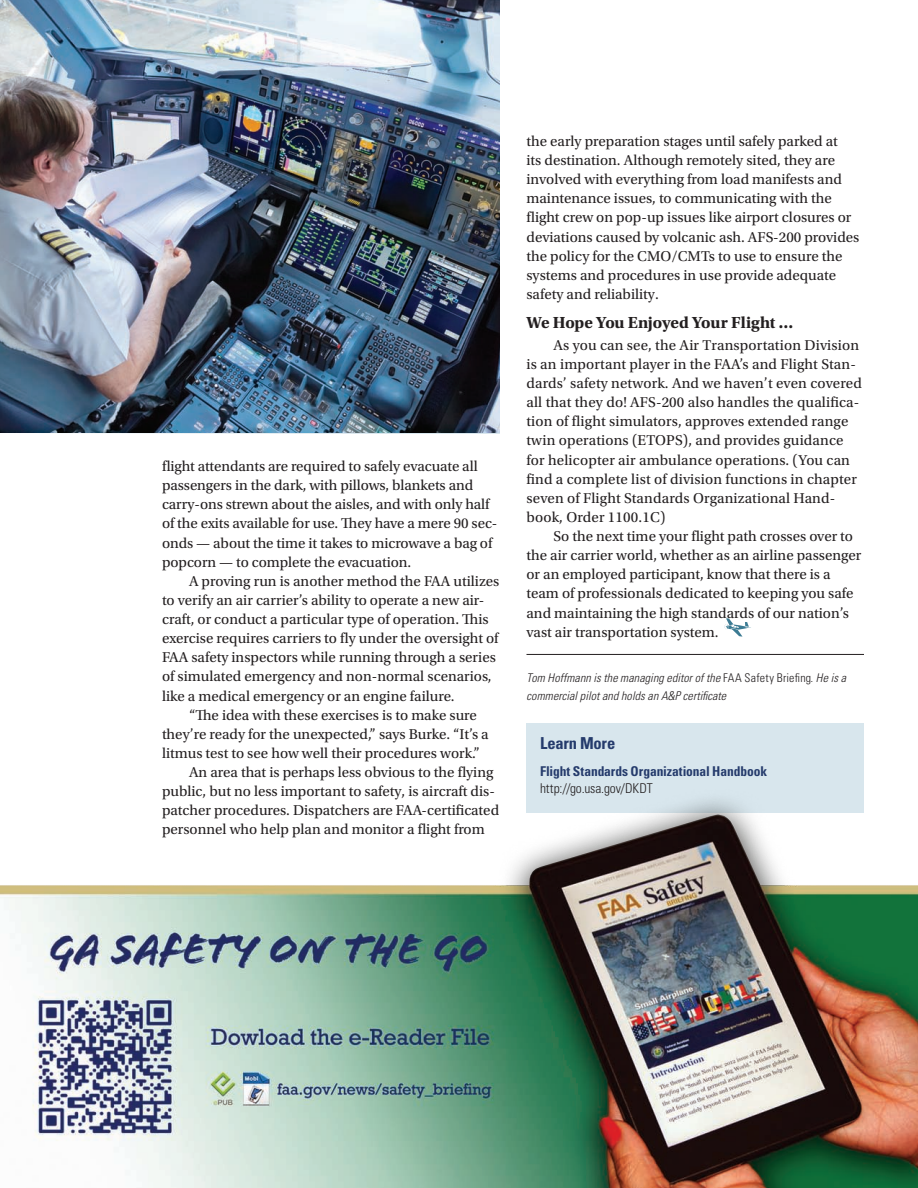
<style>
.page{position:relative;width:918px;height:1188px;background:#fff}
.page>*{position:absolute;margin:0;border:0;box-sizing:border-box;transform-origin:0 0}
.t1{font:700 16.8px "Utopia Std";letter-spacing:-.01em;color:#231f20}
.t2{font:700 condensed 16.5px "Univers LT Std";letter-spacing:-.01em;color:#253b6c}
.t3{font:15px/19.2px "Utopia Std";color:#231f20}
.t4{font:700 condensed 13.5px/16.5px "Univers LT Std";letter-spacing:-.005em;color:#253b6c}
.t5{font:italic 300 condensed 12px/18px "Univers LT Std";letter-spacing:.01em;color:#231f20}
.s1{font-style:normal}
.s2{font-weight:300;color:#231f20}
</style>
<div class="page">
<hr style="left:526px;top:654px;width:338px;height:1px;background:#231f20">
<svg style="left:725px;top:618px;width:26px;height:19px"></svg>
<div style="left:526px;top:723px;width:338px;height:90px;background:#d8e6ed"></div>
<img style="left:0;top:0;width:500px;height:433px">
<img style="left:0;top:799px;width:918px;height:389px">
<p class="t3" style="left:162px;top:457px;width:317px">flight attendants are required to safely evacuate all</p>
<p class="t3" style="left:162px;top:476px;width:313px">passengers in the dark, with pillows, blankets and</p>
<p class="t3" style="left:162px;top:495px;width:329px">carry-ons strewn about the aisles, and with only half</p>
<p class="t3" style="left:162px;top:514px;width:337px">of the exits available for use. They have a mere 90 sec-</p>
<p class="t3" style="left:162px;top:533px;width:332px">onds — about the time it takes to microwave a bag of</p>
<p class="t3" style="left:162px;top:552px;width:251px">popcorn — to complete the evacuation.</p>
<p class="t3" style="left:189px;top:572px;width:312px">A proving run is another method the FAA utilizes</p>
<p class="t3" style="left:162px;top:591px;width:324px">to verify an air carrier’s ability to operate a new air-</p>
<p class="t3" style="left:162px;top:610px;width:328px">craft, or conduct a particular type of operation. This</p>
<p class="t3" style="left:162px;top:629px;width:338px">exercise requires carriers to fly under the oversight of</p>
<p class="t3" style="left:162px;top:648px;width:335px">FAA safety inspectors while running through a series</p>
<p class="t3" style="left:162px;top:667px;width:331px">of simulated emergency and non-normal scenarios,</p>
<p class="t3" style="left:162px;top:686px;width:294px">like a medical emergency or an engine failure.</p>
<p class="t3" style="left:189px;top:705px;width:289px">“The idea with these exercises is to make sure</p>
<p class="t3" style="left:162px;top:725px;width:328px">they’re ready for the unexpected,” says Burke. “It’s a</p>
<p class="t3" style="left:162px;top:744px;width:319px">litmus test to see how well their procedures work.”</p>
<p class="t3" style="left:189px;top:763px;width:306px">An area that is perhaps less obvious to the flying</p>
<p class="t3" style="left:162px;top:782px;width:334px">public, but no less important to safety, is aircraft dis-</p>
<p class="t3" style="left:162px;top:801px;width:339px">patcher procedures. Dispatchers are FAA-certificated</p>
<p class="t3" style="left:162px;top:820px;width:324px">personnel who help plan and monitor a flight from</p>
<p class="t3" style="left:526px;top:132px;width:334px">the early preparation stages until safely parked at<br>its destination. Although remotely sited, they are involved with everything from load manifests and maintenance issues, to communicating with the flight crew on pop-up issues like airport closures or deviations caused by volcanic ash. AFS-200 provides the policy for the CMO/CMTs to use to ensure the systems and procedures in use provide adequate safety and reliability.</p>
<p class="t1" style="left:526px;top:313px;width:269px">We Hope You Enjoyed Your Flight …</p>
<p class="t3" style="left:554px;top:336px;width:307px">As you can see, the Air Transportation Division</p>
<p class="t3" style="left:526px;top:355px;width:331px">is an important player in the FAA’s and Flight Stan-</p>
<p class="t3" style="left:526px;top:374px;width:337px">dards’ safety network. And we haven’t even covered</p>
<p class="t3" style="left:526px;top:393px;width:334px">all that they do! AFS-200 also handles the qualifica-</p>
<p class="t3" style="left:526px;top:412px;width:323px">tion of flight simulators, approves extended range</p>
<p class="t3" style="left:526px;top:431px;width:319px">twin operations (ETOPS), and provides guidance</p>
<p class="t3" style="left:526px;top:450px;width:325px">for helicopter air ambulance operations. (You can</p>
<p class="t3" style="left:526px;top:469px;width:332px">find a complete list of division functions in chapter</p>
<p class="t3" style="left:526px;top:489px;width:310px">seven of Flight Standards Organizational Hand-</p>
<p class="t3" style="left:526px;top:508px;width:141px">book, Order 1100.1C)</p>
<p class="t3" style="left:554px;top:527px;width:301px">So the next time your flight path crosses over to</p>
<p class="t3" style="left:526px;top:546px;width:336px">the air carrier world, whether as an airline passenger</p>
<p class="t3" style="left:526px;top:565px;width:306px">or an employed participant, know that there is a</p>
<p class="t3" style="left:526px;top:584px;width:328px">team of professionals dedicated to keeping you safe</p>
<p class="t3" style="left:526px;top:603px;width:324px">and maintaining the high standards of our nation’s</p>
<p class="t3" style="left:526px;top:622px;width:193px">vast air transportation system.</p>
<p class="t5" style="left:526px;top:669px;width:321px">Tom Hoffmann is the managing editor of the <span class="s1">FAA Safety Briefing</span>. He is a commercial pilot and holds an A&amp;P certificate</p>
<p class="t2" style="left:540px;top:733px;width:77px">Learn More</p>
<p class="t4" style="left:540px;top:763px;width:229px">Flight Standards Organizational Handbook <span class="s2">http://go.usa.gov/DKDT</span></p>
</div>
